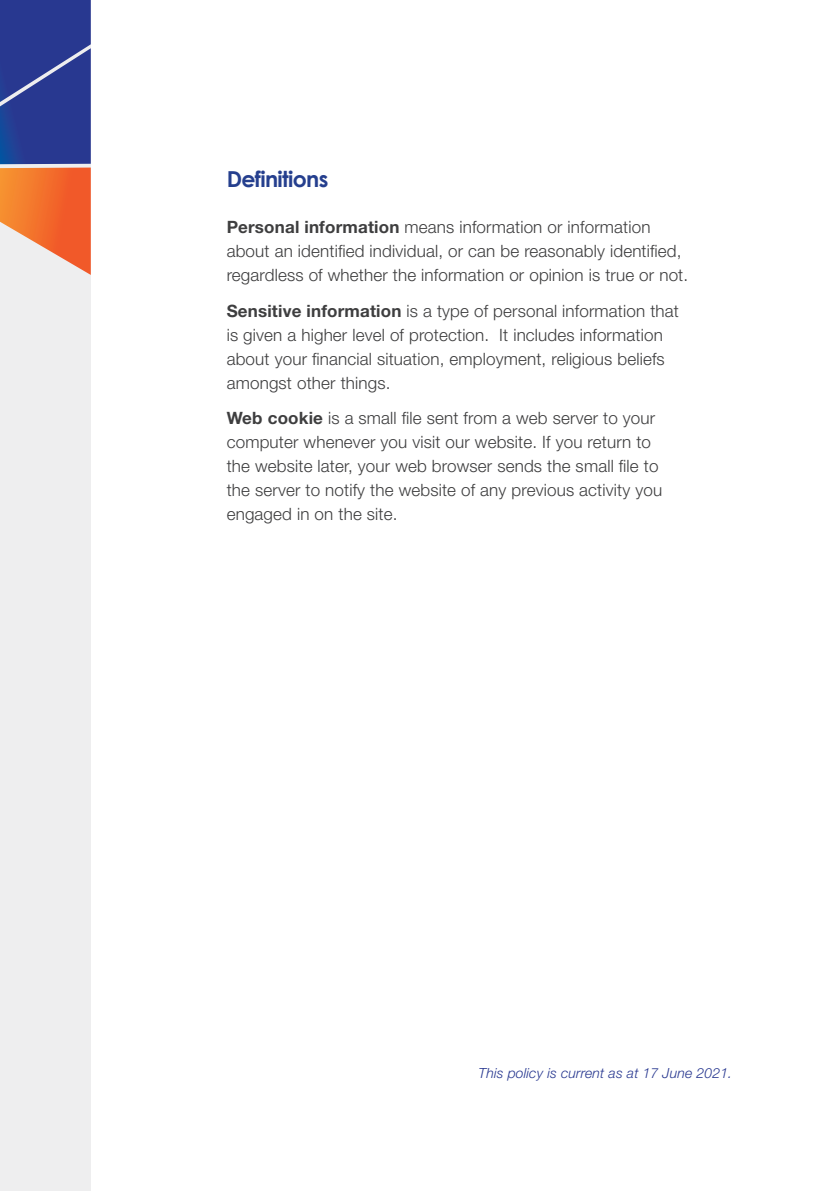
<style>
.page{position:relative;width:840px;height:1191px;background:#fff}
.page>*{position:absolute;margin:0;border:0;box-sizing:border-box;transform-origin:0 0}
.t1{font:700 22px "Century Gothic";letter-spacing:-.03em;color:#253f8e}
.t2{font:300 17px/24px "Helvetica Neue LT Std";letter-spacing:.01em;color:#3e3e3f}
.t3{font:italic 300 14px "Helvetica Neue LT Std";letter-spacing:.01em;color:#283890}
.s1{font-weight:700}
</style>
<div class="page">
<div style="left:0;top:0;width:91px;height:1191px;background:#eeeeef"></div>
<svg style="left:0;top:0;width:91px;height:275px;background:#7b5e7e"></svg>
<p class="t1" style="left:226px;top:165px;width:103px">Definitions</p>
<p class="t2" style="left:226px;top:215px;width:463px"><span class="s1">Personal information</span> means information or information about an identified individual, or can be reasonably identified, regardless of whether the information or opinion is true or not.</p>
<p class="t2" style="left:226px;top:298px;width:453px"><span class="s1">Sensitive information</span> is a type of personal information that is given a higher level of protection. It includes information about your financial situation, employment, religious beliefs amongst other things.</p>
<p class="t2" style="left:226px;top:406px;width:436px"><span class="s1">Web cookie</span> is a small file sent from a web server to your computer whenever you visit our website. If you return to the website later, your web browser sends the small file to the server to notify the website of any previous activity you engaged in on the site.</p>
<p class="t3" style="left:478px;top:1064px;width:255px">This policy is current as at 17 June 2021.</p>
</div>
